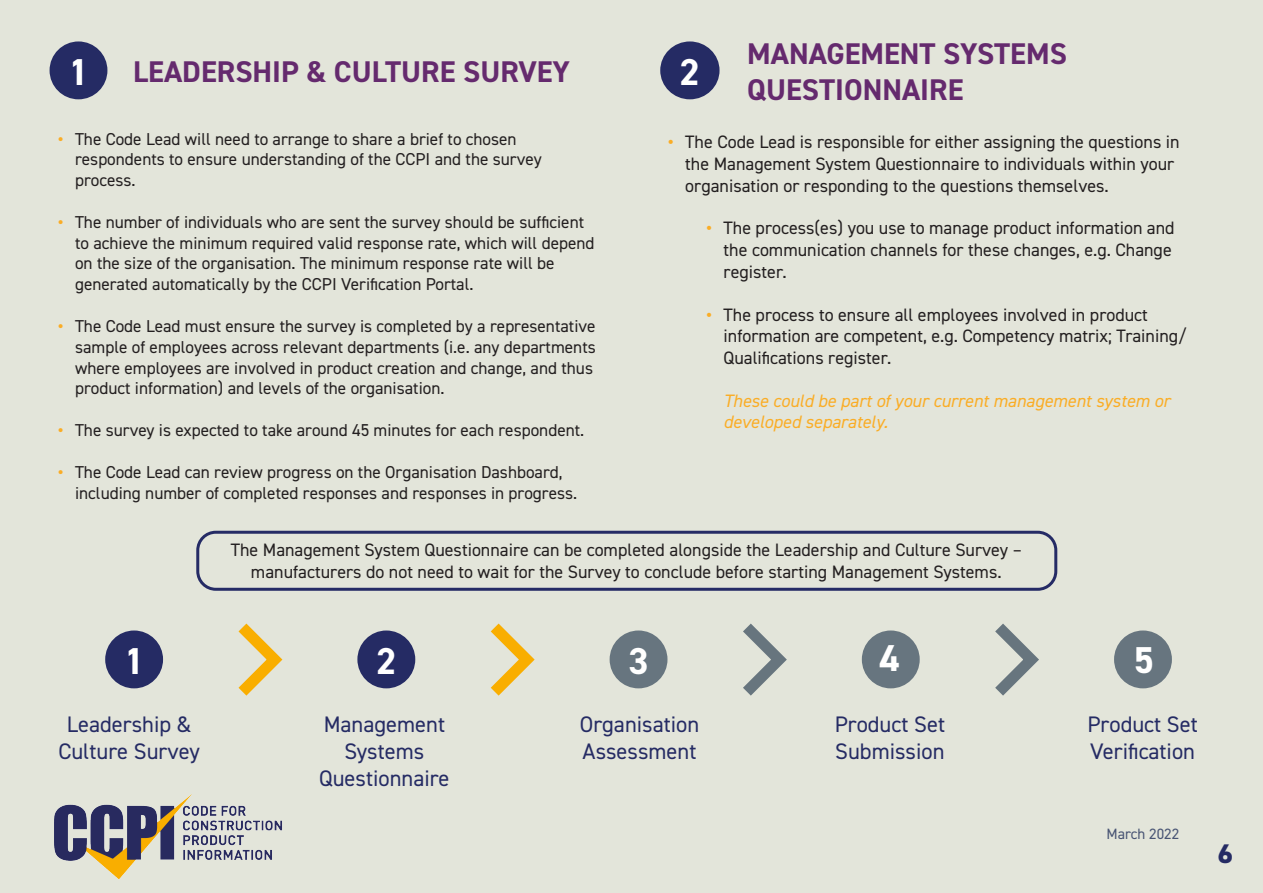
<style>
.page{position:relative;width:1263px;height:893px;background:#e3e5da}
.page>*{position:absolute;margin:0;border:0;box-sizing:border-box;transform-origin:0 0}
.t1{font:700 37.5px "DIN2014";color:#fff}
.t2{font:700 30px/36px "DIN2014";color:#652a6e}
.t3{font:800 27px "DIN2014";color:#252b64}
.t4{font:22.5px/27px "DIN2014";color:#252b64}
.t5{font:18px/21.6px "DIN2014";color:#231f20}
.t6{font:italic 18px/21.6px "DIN2014";color:#faad26}
.t7{font:17.25px/20.7px "DIN2014";color:#231f20}
.t8{font:15px "DIN2014";color:#495574}
.s1{font-weight:700;color:#faad26}
</style>
<div class="page">
<img style="left:54px;top:774px;width:239px;height:106px">
<div style="left:660px;top:41px;width:59px;height:58px;background:#252b64;border-radius:50%"></div>
<div style="left:50px;top:41px;width:57px;height:58px;background:#252b64;border-radius:50%"></div>
<svg style="left:237px;top:623px;width:46px;height:73px;background:#e9d498"></svg>
<svg style="left:490px;top:623px;width:45px;height:73px;background:#e9d496"></svg>
<div style="left:105px;top:630px;width:58px;height:58px;background:#252b64;border-radius:50%"></div>
<div style="left:357px;top:630px;width:58px;height:58px;background:#252b64;border-radius:50%"></div>
<div style="left:610px;top:630px;width:57px;height:58px;background:#67757f;border-radius:50%"></div>
<div style="left:862px;top:630px;width:58px;height:58px;background:#67757f;border-radius:50%"></div>
<div style="left:1114px;top:630px;width:58px;height:58px;background:#67757f;border-radius:50%"></div>
<svg style="left:742px;top:623px;width:45px;height:73px;background:#bcc2bd"></svg>
<svg style="left:994px;top:623px;width:46px;height:73px;background:#bdc3be"></svg>
<div style="left:196px;top:531px;width:861px;height:60px;border:3px solid #252b65;border-radius:18px"></div>
<p class="t1" style="left:68px;top:47px;width:22px">1</p>
<p class="t2" style="left:133px;top:53px;width:438px">LEADERSHIP &amp; CULTURE SURVEY</p>
<p class="t1" style="left:679px;top:47px;width:22px">2</p>
<p class="t2" style="left:747px;top:35px;width:321px">MANAGEMENT SYSTEMS<br>QUESTIONNAIRE</p>
<p class="t7" style="left:75px;top:128px;width:468px;text-indent:-17px"><span class="s1">•</span> The Code Lead will need to arrange to share a brief to chosen respondents to ensure understanding of the CCPI and the survey process.</p>
<p class="t7" style="left:75px;top:211px;width:521px;text-indent:-17px"><span class="s1">•</span> The number of individuals who are sent the survey should be sufficient to achieve the minimum required valid response rate, which will depend on the size of the organisation. The minimum response rate will be generated automatically by the CCPI Verification Portal.</p>
<p class="t7" style="left:75px;top:315px;width:522px;text-indent:-17px"><span class="s1">•</span> The Code Lead must ensure the survey is completed by a representative sample of employees across relevant departments (i.e. any departments where employees are involved in product creation and change, and thus product information) and levels of the organisation.</p>
<p class="t7" style="left:58px;top:420px;width:528px"><span class="s1">•</span> The survey is expected to take around 45 minutes for each respondent.</p>
<p class="t7" style="left:75px;top:461px;width:504px;text-indent:-17px"><span class="s1">•</span> The Code Lead can review progress on the Organisation Dashboard, including number of completed responses and responses in progress.</p>
<p class="t5" style="left:685px;top:131px;width:496px;text-indent:-17px"><span class="s1">•</span> The Code Lead is responsible for either assigning the questions in the Management System Questionnaire to individuals within your organisation or responding to the questions themselves.</p>
<p class="t5" style="left:723px;top:217px;width:453px;text-indent:-17px"><span class="s1">•</span> The process(es) you use to manage product information and the communication channels for these changes, e.g. Change register.</p>
<p class="t5" style="left:723px;top:303px;width:465px;text-indent:-17px"><span class="s1">•</span> The process to ensure all employees involved in product information are competent, e.g. Competency matrix; Training/<br>Qualifications register.</p>
<p class="t6" style="left:723px;top:389px;width:448px">These could be part of your current management system or developed separately.</p>
<p class="t5" style="left:231px;top:539px;width:793px;text-align:center">The Management System Questionnaire can be completed alongside the Leadership and Culture Survey – manufacturers do not need to wait for the Survey to conclude before starting Management Systems.</p>
<p class="t1" style="left:124px;top:636px;width:22px">1</p>
<p class="t1" style="left:376px;top:636px;width:22px">2</p>
<p class="t1" style="left:628px;top:636px;width:22px">3</p>
<p class="t1" style="left:879px;top:633px;width:22px">4</p>
<p class="t1" style="left:1134px;top:635px;width:22px">5</p>
<p class="t4" style="left:58px;top:711px;width:143px;text-align:center">Leadership &amp;<br>Culture Survey</p>
<p class="t4" style="left:319px;top:711px;width:132px;text-align:center">Management<br>Systems<br>Questionnaire</p>
<p class="t4" style="left:580px;top:711px;width:121px">Organisation<br>Assessment</p>
<p class="t4" style="left:835px;top:711px;width:112px">Product Set<br>Submission</p>
<p class="t4" style="left:1087px;top:711px;width:112px">Product Set<br>Verification</p>
<p class="t8" style="left:1106px;top:824px;width:74px">March 2022</p>
<p class="t3" style="left:1218px;top:836px;width:17px">6</p>
</div>
